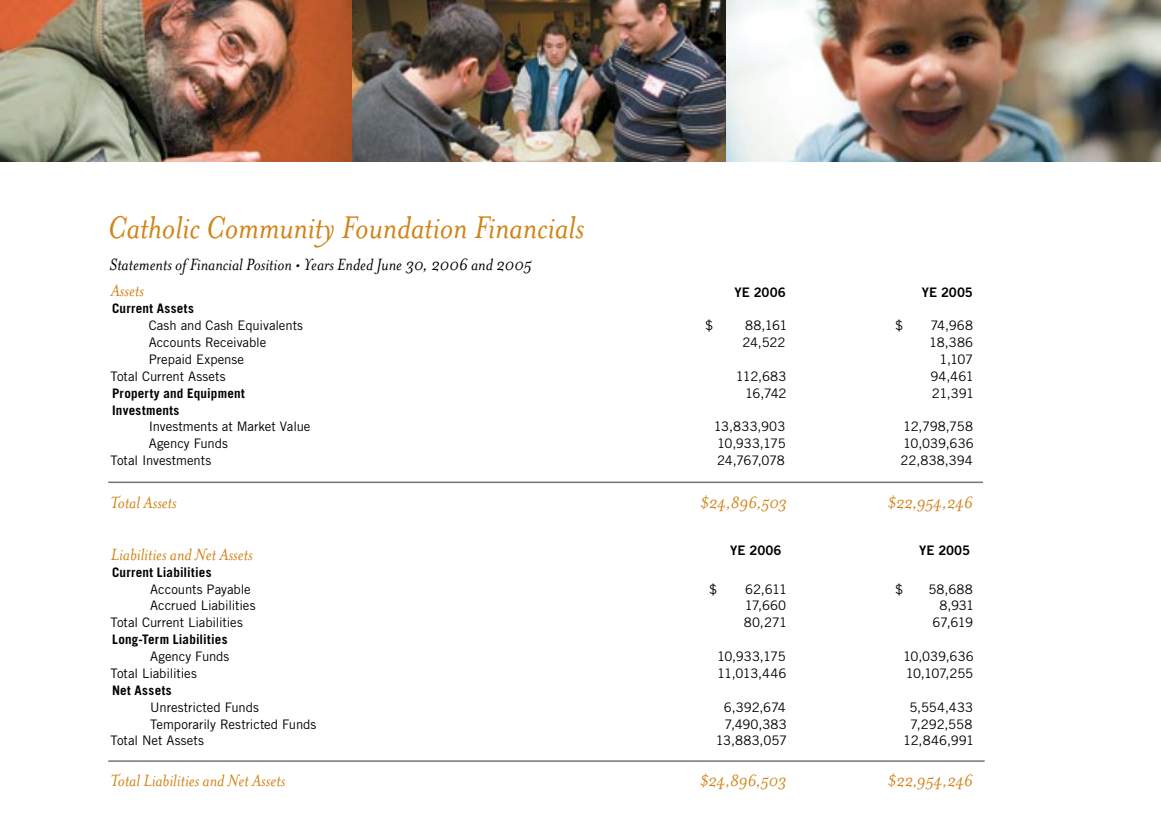
<style>
.page{position:relative;width:1161px;height:837px;background:#fff}
.page>*{position:absolute;margin:0;border:0;box-sizing:border-box;transform-origin:0 0}
.t1{font:italic 36px "Mrs Eaves Smart Lig";letter-spacing:-.005em;color:#d18316}
.t2{font:italic 18.75px "Mrs Eaves Smart Lig";color:#d18316}
.t3{font:italic 18.75px "Mrs Eaves Smart Lig";color:#000}
.t4{font:13.2px "Trade Gothic";letter-spacing:-.005em;color:#000}
.t5{font:700 13.2px "Trade Gothic";letter-spacing:.015em;color:#000}
.t6{font:13.2px "Trade Gothic Bold Two";letter-spacing:-.01em;color:#000}
.t7{font:700 13.2px "Trade Gothic";letter-spacing:.035em;color:#000}
</style>
<div class="page">
<hr style="left:108px;top:482px;width:875px;height:1px;background:#77766e">
<hr style="left:108px;top:760px;width:877px;height:2px;background:#77766e">
<img style="left:0;top:0;width:1161px;height:162px">
<h1 class="t1" style="left:108px;top:209px;width:478px">Catholic Community Foundation Financials</h1>
<h2 class="t3" style="left:110px;top:254px;width:424px">Statements of Financial Position • Years Ended June 30, 2006 and 2005</h2>
<h2 class="t2" style="left:111px;top:281px;width:35px">Assets</h2>
<p class="t5" style="left:112px;top:300px;width:83px">Current Assets</p>
<p class="t4" style="left:149px;top:317px;width:156px">Cash and Cash Equivalents</p>
<p class="t4" style="left:705px;top:317px;width:10px">$</p>
<p class="t4" style="left:745px;top:317px;width:44px">88,161</p>
<p class="t4" style="left:895px;top:317px;width:10px">$</p>
<p class="t4" style="left:930px;top:317px;width:44px">74,968</p>
<p class="t4" style="left:149px;top:334px;width:119px">Accounts Receivable</p>
<p class="t4" style="left:743px;top:334px;width:45px">24,522</p>
<p class="t4" style="left:929px;top:334px;width:45px">18,386</p>
<p class="t4" style="left:149px;top:351px;width:97px">Prepaid Expense</p>
<p class="t4" style="left:940px;top:351px;width:35px">1,107</p>
<p class="t4" style="left:111px;top:368px;width:116px">Total Current Assets</p>
<p class="t4" style="left:736px;top:368px;width:52px">112,683</p>
<p class="t4" style="left:930px;top:368px;width:45px">94,461</p>
<p class="t5" style="left:112px;top:385px;width:134px">Property and Equipment</p>
<p class="t4" style="left:745px;top:385px;width:43px">16,742</p>
<p class="t4" style="left:932px;top:385px;width:44px">21,391</p>
<p class="t5" style="left:112px;top:402px;width:69px">Investments</p>
<p class="t4" style="left:149px;top:419px;width:163px">Investments at Market Value</p>
<p class="t4" style="left:714px;top:419px;width:73px">13,833,903</p>
<p class="t4" style="left:903px;top:419px;width:71px">12,798,758</p>
<p class="t4" style="left:149px;top:436px;width:81px">Agency Funds</p>
<p class="t4" style="left:717px;top:436px;width:70px">10,933,175</p>
<p class="t4" style="left:903px;top:436px;width:72px">10,039,636</p>
<p class="t4" style="left:111px;top:452px;width:102px">Total Investments</p>
<p class="t4" style="left:717px;top:452px;width:69px">24,767,078</p>
<p class="t4" style="left:901px;top:452px;width:74px">22,838,394</p>
<h2 class="t2" style="left:110px;top:493px;width:68px">Total Assets</h2>
<h2 class="t2" style="left:700px;top:493px;width:88px">$24,896,503</h2>
<h2 class="t2" style="left:887px;top:493px;width:87px">$22,954,246</h2>
<h2 class="t2" style="left:111px;top:545px;width:143px">Liabilities and Net Assets</h2>
<p class="t5" style="left:112px;top:564px;width:101px">Current Liabilities</p>
<p class="t4" style="left:150px;top:581px;width:102px">Accounts Payable</p>
<p class="t4" style="left:709px;top:581px;width:10px">$</p>
<p class="t4" style="left:745px;top:581px;width:43px">62,611</p>
<p class="t4" style="left:895px;top:581px;width:10px">$</p>
<p class="t4" style="left:928px;top:581px;width:46px">58,688</p>
<p class="t4" style="left:150px;top:598px;width:107px">Accrued Liabilities</p>
<p class="t4" style="left:745px;top:598px;width:43px">17,660</p>
<p class="t4" style="left:939px;top:598px;width:36px">8,931</p>
<p class="t4" style="left:111px;top:615px;width:134px">Total Current Liabilities</p>
<p class="t4" style="left:744px;top:615px;width:45px">80,271</p>
<p class="t4" style="left:932px;top:615px;width:42px">67,619</p>
<p class="t5" style="left:112px;top:631px;width:117px">Long-Term Liabilities</p>
<p class="t4" style="left:150px;top:648px;width:81px">Agency Funds</p>
<p class="t4" style="left:717px;top:648px;width:70px">10,933,175</p>
<p class="t4" style="left:903px;top:648px;width:72px">10,039,636</p>
<p class="t4" style="left:111px;top:665px;width:88px">Total Liabilities</p>
<p class="t4" style="left:717px;top:665px;width:71px">11,013,446</p>
<p class="t4" style="left:906px;top:665px;width:69px">10,107,255</p>
<p class="t7" style="left:112px;top:682px;width:61px">Net Assets</p>
<p class="t4" style="left:150px;top:699px;width:110px">Unrestricted Funds</p>
<p class="t4" style="left:724px;top:699px;width:64px">6,392,674</p>
<p class="t4" style="left:909px;top:699px;width:65px">5,554,433</p>
<p class="t4" style="left:150px;top:716px;width:168px">Temporarily Restricted Funds</p>
<p class="t4" style="left:725px;top:716px;width:64px">7,490,383</p>
<p class="t4" style="left:910px;top:716px;width:64px">7,292,558</p>
<p class="t4" style="left:111px;top:733px;width:95px">Total Net Assets</p>
<p class="t4" style="left:716px;top:733px;width:73px">13,883,057</p>
<p class="t4" style="left:903px;top:733px;width:72px">12,846,991</p>
<h2 class="t2" style="left:110px;top:771px;width:176px">Total Liabilities and Net Assets</h2>
<p class="t6" style="left:714px;top:284px;width:13px">YE</p>
<p class="t6" style="left:754px;top:284px;width:33px">2006</p>
<p class="t6" style="left:922px;top:284px;width:52px">YE 2005</p>
<p class="t6" style="left:716px;top:542px;width:11px">YE</p>
<p class="t6" style="left:750px;top:542px;width:33px">2006</p>
<p class="t6" style="left:919px;top:542px;width:52px">YE 2005</p>
<h2 class="t2" style="left:700px;top:771px;width:88px">$24,896,503</h2>
<h2 class="t2" style="left:888px;top:771px;width:87px">$22,954,246</h2>
</div>
